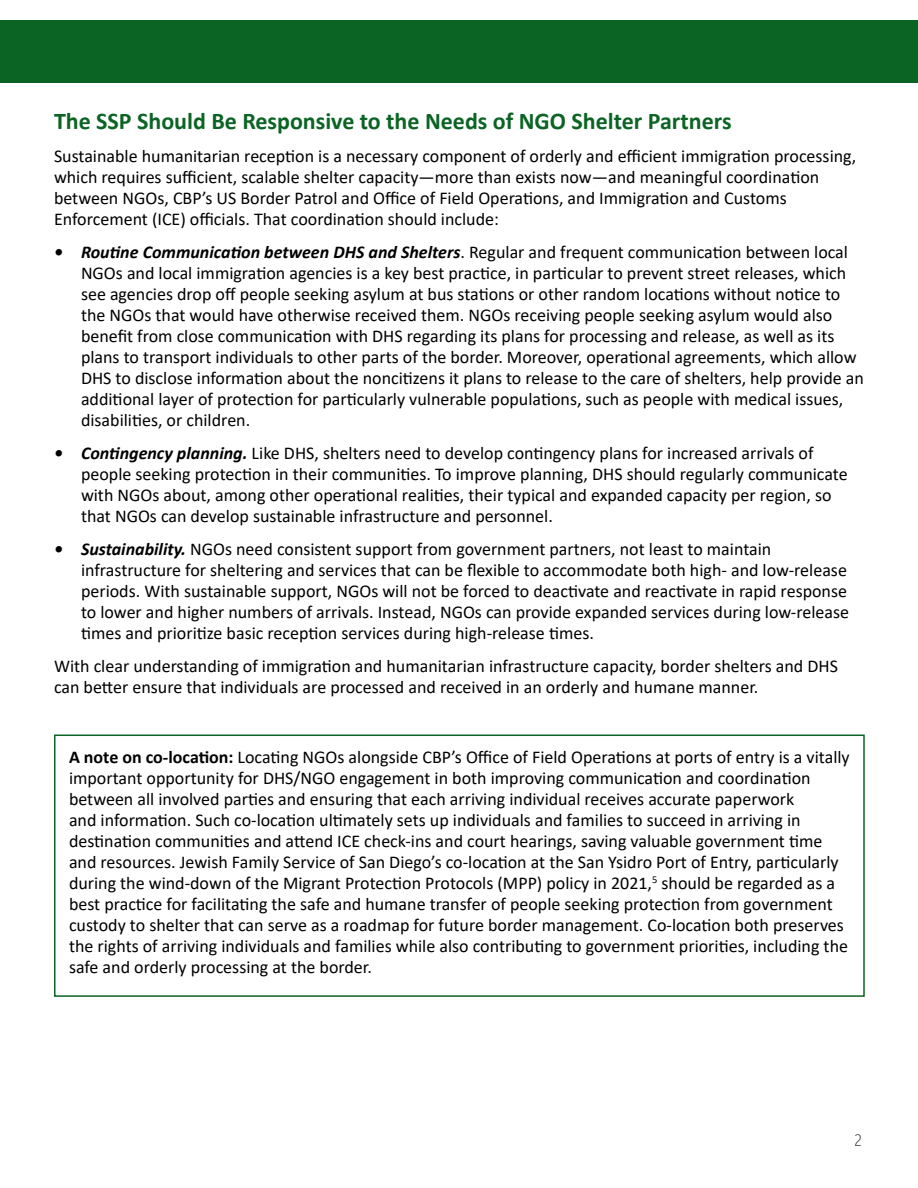
<style>
.page{position:relative;width:918px;height:1188px;background:#fff}
.page>*{position:absolute;margin:0;border:0;box-sizing:border-box;transform-origin:0 0}
.Paragraph_text{font:700 24px "Calibri";color:#0b6424}
.Paragraph_text-2{font:18px/21px "Calibri";color:#000}
.t1{font:16.5px "Museo Sans Cond 100";color:#231f20}
.s1{font-weight:700;font-style:italic}
.s2{font-weight:700}
</style>
<div class="page">
<div style="left:0;top:20px;width:918px;height:62px;background:#0b6424"></div>
<div style="left:54px;top:735px;width:811px;height:262px;border:2px solid #0b6424"></div>
<p class="Paragraph_text" style="left:54px;top:104px;width:679px">The SSP Should Be Responsive to the Needs of NGO Shelter Partners</p>
<p class="Paragraph_text-2" style="left:54px;top:145px;width:804px">Sustainable humanitarian reception is a necessary component of orderly and efficient immigration processing, which requires sufficient, scalable shelter capacity—more than exists now—and meaningful coordination between NGOs, CBP’s US Border Patrol and Office of Field Operations, and Immigration and Customs Enforcement (ICE) officials. That coordination should include:</p>
<p class="Paragraph_text-2" style="left:81px;top:241px;width:784px;text-indent:-27px"><span class="s1">• Routine Communication between DHS and Shelters</span>. Regular and frequent communication between local NGOs and local immigration agencies is a key best practice, in particular to prevent street releases, which see agencies drop off people seeking asylum at bus stations or other random locations without notice to the NGOs that would have otherwise received them. NGOs receiving people seeking asylum would also benefit from close communication with DHS regarding its plans for processing and release, as well as its plans to transport individuals to other parts of the border. Moreover, operational agreements, which allow DHS to disclose information about the noncitizens it plans to release to the care of shelters, help provide an additional layer of protection for particularly vulnerable populations, such as people with medical issues, disabilities, or children.</p>
<p class="Paragraph_text-2" style="left:81px;top:442px;width:768px;text-indent:-27px"><span class="s1">• Contingency planning.</span> Like DHS, shelters need to develop contingency plans for increased arrivals of people seeking protection in their communities. To improve planning, DHS should regularly communicate with NGOs about, among other operational realities, their typical and expanded capacity per region, so that NGOs can develop sustainable infrastructure and personnel.</p>
<p class="Paragraph_text-2" style="left:81px;top:538px;width:770px;text-indent:-27px"><span class="s1">• Sustainability.</span> NGOs need consistent support from government partners, not least to maintain infrastructure for sheltering and services that can be flexible to accommodate both high- and low-release periods. With sustainable support, NGOs will not be forced to deactivate and reactivate in rapid response to lower and higher numbers of arrivals. Instead, NGOs can provide expanded services during low-release times and prioritize basic reception services during high-release times.</p>
<p class="Paragraph_text-2" style="left:54px;top:655px;width:785px">With clear understanding of immigration and humanitarian infrastructure capacity, border shelters and DHS can better ensure that individuals are processed and received in an orderly and humane manner.</p>
<p class="Paragraph_text-2" style="left:69px;top:746px;width:782px"><span class="s2">A note on co-location:</span> Locating NGOs alongside CBP’s Office of Field Operations at ports of entry is a vitally important opportunity for DHS/NGO engagement in both improving communication and coordination between all involved parties and ensuring that each arriving individual receives accurate paperwork<br>and information. Such co-location ultimately sets up individuals and families to succeed in arriving in destination communities and attend ICE check-ins and court hearings, saving valuable government time and resources. Jewish Family Service of San Diego’s co-location at the San Ysidro Port of Entry, particularly during the wind-down of the Migrant Protection Protocols (MPP) policy in 2021,<sup>5</sup> should be regarded as a best practice for facilitating the safe and humane transfer of people seeking protection from government custody to shelter that can serve as a roadmap for future border management. Co-location both preserves the rights of arriving individuals and families while also contributing to government priorities, including the safe and orderly processing at the border.</p>
<p class="t1" style="left:854px;top:1132px;width:9px">2</p>
</div>
